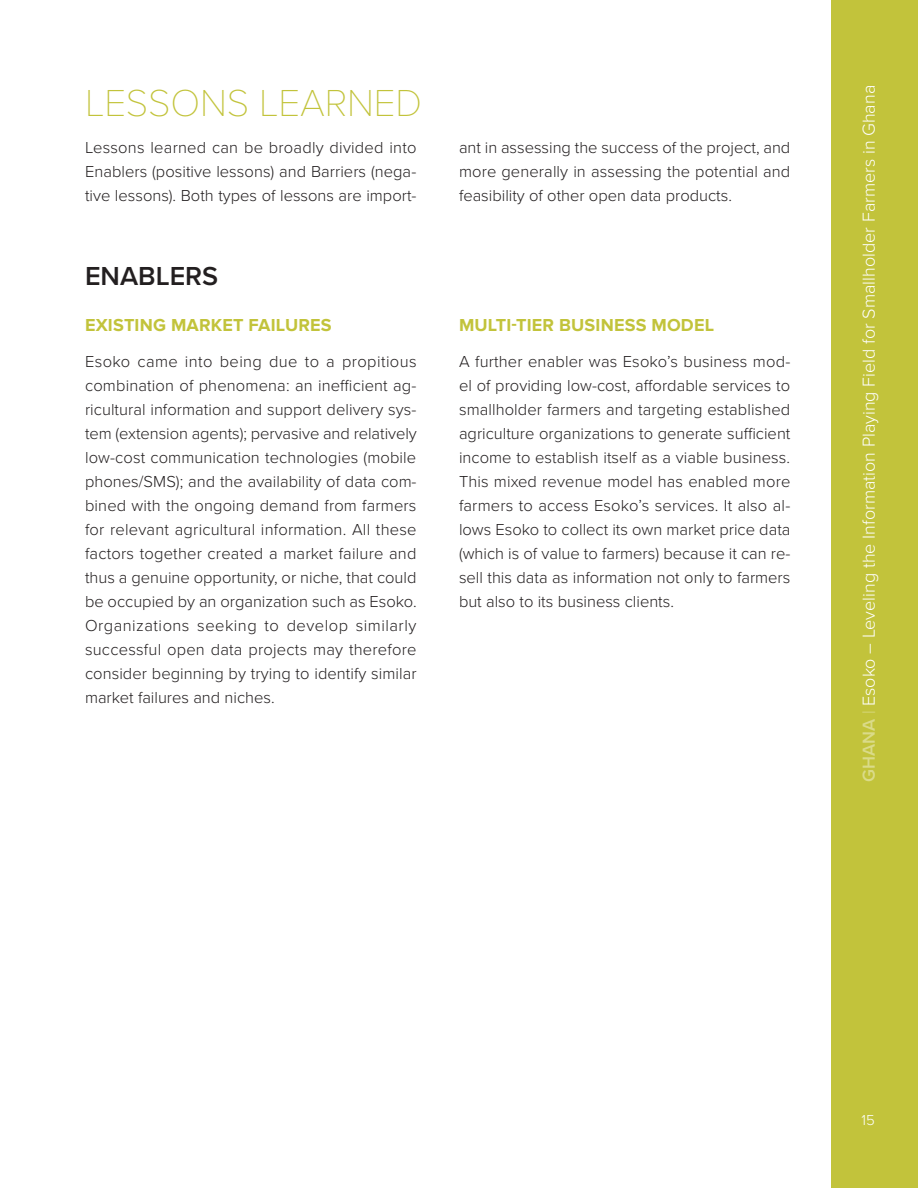
<style>
.page{position:relative;width:918px;height:1188px;background:#fff}
.page>*{position:absolute;margin:0;border:0;box-sizing:border-box;transform-origin:0 0}
.t1{font:100 39px "Proxima Nova T";letter-spacing:-.005em;color:#c2c33b}
.t2{font:600 27px "Proxima Nova";color:#231f20}
.t3{font:300 18px "Proxima Nova";color:#fff}
.t4{font:700 18px "Proxima Nova";letter-spacing:.01em;color:#c2c33b}
.t5{font:300 16.5px/24px "Proxima Nova";color:#231f20;text-align:justify}
.t6{font:300 15px "Proxima Nova";color:#fff}
.s1{font-weight:600;color:#dadb89}
.s2{color:#dadb89}
</style>
<div class="page">
<div style="left:832px;top:0;width:86px;height:1188px;background:#c2c33b"></div>
<p class="t1" style="left:85px;top:80px;width:339px">LESSONS LEARNED</p>
<p class="t5" style="left:85px;top:135px;width:333px">Lessons learned can be broadly divided into Enablers (positive lessons) and Barriers (nega&shy;tive lessons). Both types of lessons are import-</p>
<p class="t5" style="left:459px;top:135px;width:333px">ant in assessing the success of the project, and more generally in assessing the potential and feasibility of other open data products.</p>
<p class="t2" style="left:85px;top:260px;width:135px">ENABLERS</p>
<p class="t4" style="left:85px;top:314px;width:248px">EXISTING MARKET FAILURES</p>
<p class="t5" style="left:85px;top:350px;width:333px">Esoko came into being due to a propitious combination of phenomena: an inefficient ag&shy;ricultural information and support delivery sys&shy;tem (extension agents); pervasive and relatively low-cost communication technologies (mobile phones/SMS); and the availability of data com&shy;bined with the ongoing demand from farmers for relevant agricultural information. All these factors together created a market failure and thus a genuine opportunity, or niche, that could be occupied by an organization such as Esoko.<br>Organizations seeking to develop similarly successful open data projects may therefore consider beginning by trying to identify similar market failures and niches.</p>
<p class="t4" style="left:459px;top:314px;width:257px">MULTI-TIER BUSINESS MODEL</p>
<p class="t5" style="left:459px;top:350px;width:333px">A further enabler was Esoko’s business mod&shy;el of providing low-cost, affordable services to smallholder farmers and targeting established agriculture organizations to generate sufficient income to establish itself as a viable business.<br>This mixed revenue model has enabled more farmers to access Esoko’s services. It also al&shy;lows Esoko to collect its own market price data (which is of value to farmers) because it can re&shy;sell this data as information not only to farmers but also to its business clients.</p>
<p class="t3" style="left:858px;top:782px;width:699px;rotate:-90deg"><span class="s1">GHANA</span> <span class="s2">|</span> Esoko – Leveling the Information Playing Field for Smallholder Farmers in Ghana</p>
<p class="t6" style="left:862px;top:1111px;width:15px">15</p>
</div>
